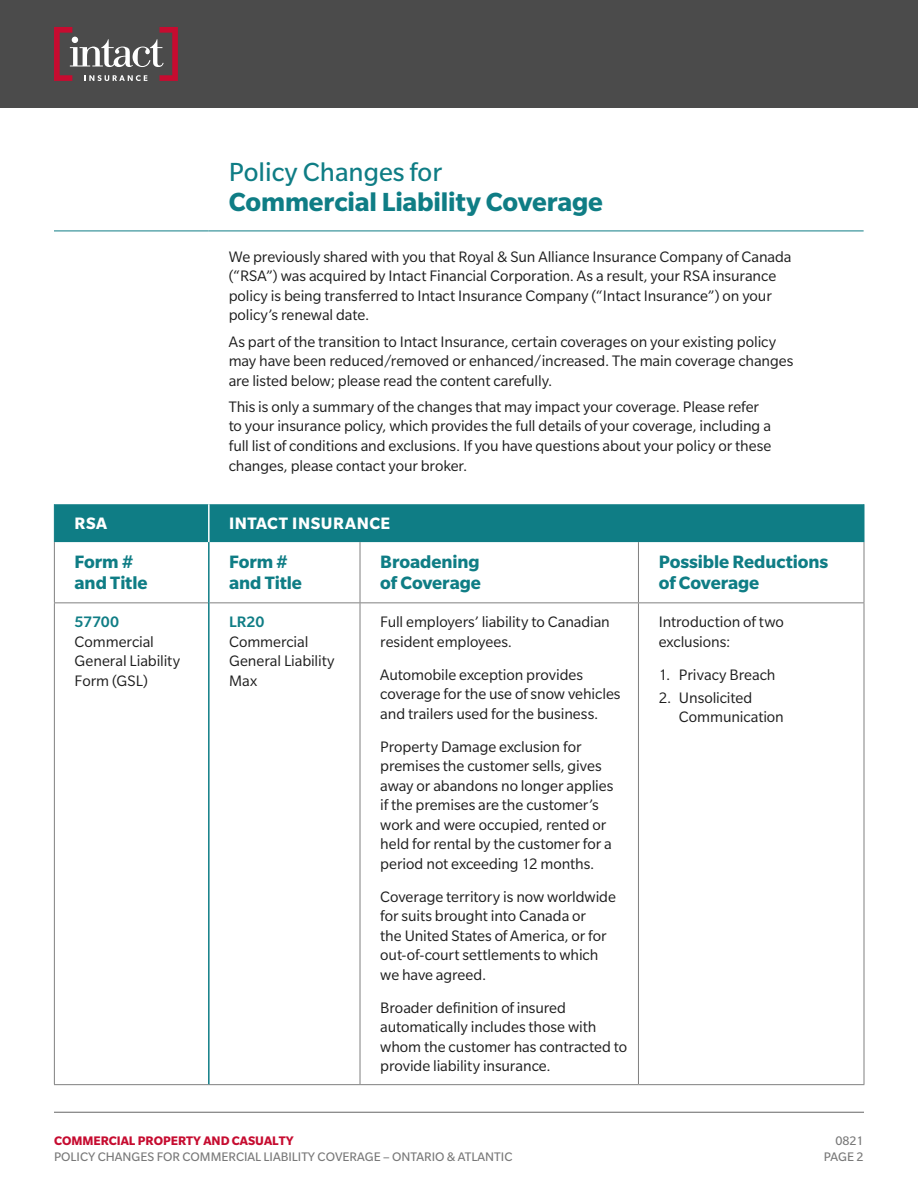
<style>
.page{position:relative;width:918px;height:1188px;background:#fff}
.page>*{position:absolute;margin:0;border:0;box-sizing:border-box;transform-origin:0 0}
.Display{font:700 28.5px "Slate Std";letter-spacing:-.005em;color:#0f7d85}
.t1{font:28.5px "Slate Std";color:#0f7d85}
.t2{font:700 19.5px/21px "Slate Std";letter-spacing:-.005em;color:#0f7d85}
.t3{font:700 18px "Slate Std";letter-spacing:.03em;color:#fff}
.Body{font:16.5px/19.5px "Slate Std";letter-spacing:-.005em;color:#1e1e1e}
.Body__Table{font:16.5px/19.5px "Slate Std";letter-spacing:-.005em;color:#1e1e1e}
.t4{font:13.5px/16.2px "Slate Std";color:#787878;text-align:right}
.t5{font:700 13.5px "Slate Std";color:#c60c30}
.s1{font-weight:500;color:#0f7d85}
</style>
<div class="page">
<div style="left:0;top:0;width:918px;height:108px;background:#4b4b4b"></div>
<svg style="left:54px;top:27px;width:124px;height:54px"></svg>
<hr style="left:54px;top:1112px;width:810px;height:1px;background:#666">
<div style="left:55px;top:504px;width:809px;height:38px;background:#0f7d85"></div>
<hr style="left:208px;top:504px;width:2px;height:38px;background:#fff">
<hr style="left:360px;top:542px;width:1px;height:60px;background:#808080">
<hr style="left:638px;top:542px;width:1px;height:60px;background:#808080">
<hr style="left:864px;top:542px;width:1px;height:60px;background:#808080">
<hr style="left:210px;top:602px;width:150px;height:1px;background:#808080">
<hr style="left:360px;top:602px;width:278px;height:1px;background:#808080">
<hr style="left:360px;top:603px;width:1px;height:481px;background:#808080">
<hr style="left:638px;top:602px;width:226px;height:1px;background:#808080">
<hr style="left:638px;top:603px;width:1px;height:481px;background:#808080">
<hr style="left:864px;top:603px;width:1px;height:481px;background:#808080">
<hr style="left:209px;top:1084px;width:151px;height:1px;background:#808080">
<hr style="left:360px;top:1084px;width:278px;height:1px;background:#808080">
<hr style="left:638px;top:1084px;width:226px;height:1px;background:#808080">
<hr style="left:54px;top:542px;width:1px;height:60px;background:#808080">
<hr style="left:54px;top:602px;width:154px;height:1px;background:#808080">
<hr style="left:54px;top:603px;width:1px;height:481px;background:#808080">
<hr style="left:54px;top:1084px;width:155px;height:1px;background:#808080">
<hr style="left:54px;top:504px;width:1px;height:38px;background:#0f7d85">
<hr style="left:864px;top:504px;width:1px;height:38px;background:#0f7d85">
<hr style="left:208px;top:542px;width:2px;height:61px;background:#0f7d85">
<hr style="left:208px;top:603px;width:2px;height:481px;background:#0f7d85">
<hr style="left:54px;top:231px;width:154px;height:1px;background:#0f7d85">
<hr style="left:208px;top:231px;width:656px;height:1px;background:#0f7d85">
<p class="t1" style="left:229px;top:157px;width:215px">Policy Changes for</p>
<p class="Display" style="left:229px;top:186px;width:376px">Commercial Liability Coverage</p>
<p class="Body" style="left:229px;top:247px;width:564px">We previously shared with you that Royal &amp; Sun Alliance Insurance Company of Canada (“RSA”) was acquired by Intact Financial Corporation. As a result, your RSA insurance policy is being transferred to Intact Insurance Company (“Intact Insurance”) on your policy’s renewal date.</p>
<p class="Body" style="left:229px;top:332px;width:566px">As part of the transition to Intact Insurance, certain coverages on your existing policy may have been reduced/removed or enhanced/increased. The main coverage changes are listed below; please read the content carefully.</p>
<p class="Body" style="left:229px;top:397px;width:544px">This is only a summary of the changes that may impact your coverage. Please refer to your insurance policy, which provides the full details of your coverage, including a full list of conditions and exclusions. If you have questions about your policy or these changes, please contact your broker.</p>
<h1 class="t3" style="left:75px;top:514px;width:34px">RSA</h1>
<h1 class="t3" style="left:229px;top:514px;width:163px">INTACT INSURANCE</h1>
<h2 class="t2" style="left:75px;top:551px;width:74px">Form # and Title</h2>
<h2 class="t2" style="left:229px;top:551px;width:74px">Form # and Title</h2>
<h2 class="t2" style="left:380px;top:551px;width:102px">Broadening of Coverage</h2>
<h2 class="t2" style="left:659px;top:551px;width:171px">Possible Reductions of Coverage</h2>
<p class="Body__Table" style="left:75px;top:612px;width:107px"><span class="s1">57700<br></span>Commercial<br>General Liability<br>Form (GSL)</p>
<p class="Body__Table" style="left:229px;top:612px;width:107px"><span class="s1">LR20<br></span>Commercial<br>General Liability<br>Max</p>
<p class="Body__Table" style="left:380px;top:612px;width:231px">Full employers’ liability to Canadian resident employees.</p>
<p class="Body__Table" style="left:659px;top:612px;width:127px">Introduction of two exclusions:</p>
<p class="Body" style="left:659px;top:665px;width:118px">1. Privacy Breach</p>
<p class="Body" style="left:679px;top:687px;width:106px;text-indent:-20px">2. Unsolicited<br>Communication</p>
<p class="Body__Table" style="left:380px;top:665px;width:242px">Automobile exception provides coverage for the use of snow vehicles and trailers used for the business.</p>
<p class="Body__Table" style="left:380px;top:737px;width:235px">Property Damage exclusion for premises the customer sells, gives away or abandons no longer applies if the premises are the customer’s work and were occupied, rented or held for rental by the customer for a period not exceeding 12 months.</p>
<p class="Body__Table" style="left:380px;top:887px;width:237px">Coverage territory is now worldwide for suits brought into Canada or<br>the United States of America, or for out-of-court settlements to which we have agreed.</p>
<p class="Body__Table" style="left:380px;top:998px;width:249px">Broader definition of insured automatically includes those with whom the customer has contracted to provide liability insurance.</p>
<p class="t5" style="left:54px;top:1133px;width:241px">COMMERCIAL PROPERTY AND CASUALTY</p>
<p class="t4" style="left:54px;top:1149px;width:460px">POLICY CHANGES FOR COMMERCIAL LIABILITY COVERAGE – ONTARIO &amp; ATLANTIC</p>
<p class="t4" style="left:824px;top:1132px;width:41px">0821<br>PAGE 2</p>
</div>
